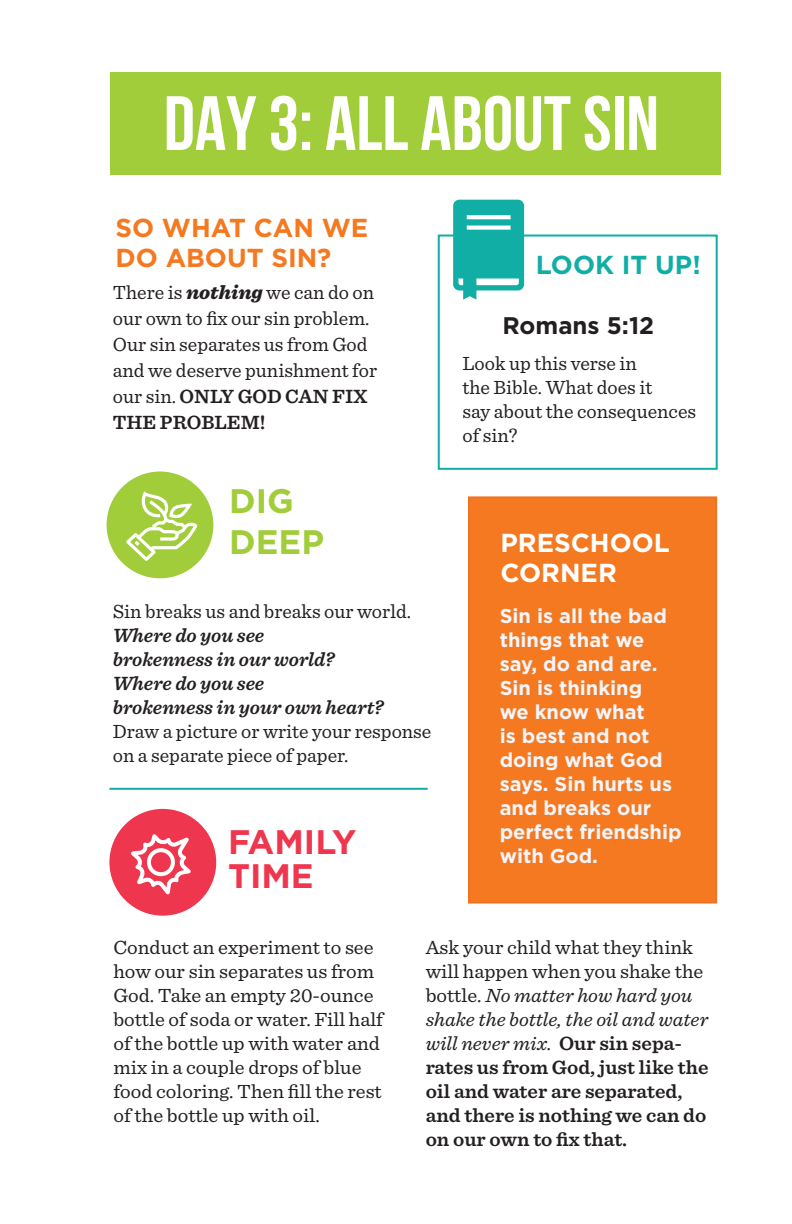
<style>
.page{position:relative;width:792px;height:1224px;background:#fff}
.page>*{position:absolute;margin:0;border:0;box-sizing:border-box;transform-origin:0 0}
.t1{font:700 76.8px "Bebas Neue";color:#fff}
.t2{font:700 34px/34px "Gotham";color:#ee374e}
.t3{font:700 34px/40.8px "Gotham";color:#a2cd3a}
.t4{font:700 26px/30px "Gotham";color:#f47920}
.t5{font:700 26px/30px "Gotham";color:#fff}
.t6{font:700 26px "Gotham";color:#11aea6}
.t7{font:700 24px "Gotham";color:#231f20}
.t8{font:20px/26px "Sentinel";color:#231f20}
.t9{font:600 20px/24px "Sentinel";color:#231f20;scale:1.04 1}
.t10{font:20px/24px "Sentinel";color:#231f20;scale:1.04 1}
.t11{font:700 20px/24px "Gotham";color:#f5f5fa}
.t12{font:italic 600 20px/24px "Sentinel";color:#231f20}
.s1{font-weight:900;font-style:italic}
.s2{font-weight:600}
.s3{font-weight:400}
.s4{font-weight:400;font-style:italic}
</style>
<div class="page">
<div style="left:110px;top:73px;width:610px;height:102px;background:#a2cd3a"></div>
<div style="left:438px;top:235px;width:280px;height:235px;border:2px solid #11aea6"></div>
<div style="left:107px;top:472px;width:106px;height:106px;background:#a2cd3a;border-radius:50%"></div>
<svg style="left:123px;top:491px;width:76px;height:73px"></svg>
<svg style="left:453px;top:200px;width:71px;height:100px"></svg>
<div style="left:109px;top:809px;width:107px;height:107px;background:#ee374e;border-radius:50%"></div>
<div style="left:469px;top:497px;width:247px;height:406px;background:#f47920"></div>
<div style="left:468px;top:496px;width:249px;height:408px;border:2px solid #f36f21"></div>
<svg style="left:124px;top:834px;width:67px;height:68px"></svg>
<div style="left:147px;top:848px;width:28px;height:28px;border:4px solid #fff;border-radius:50%"></div>
<hr style="left:109px;top:788px;width:319px;height:2px;background:#11aea6">
<h1 class="t1" style="left:164px;top:79px;width:497px">DAY 3: ALL ABOUT SIN</h1>
<h3 class="t4" style="left:115px;top:214px;width:254px">SO WHAT CAN WE<br>DO ABOUT SIN?</h3>
<p class="t8" style="left:113px;top:280px;width:266px">There is <span class="s1">nothing</span> we can do on our own to fix our sin problem.<br>Our sin separates us from God and we deserve punishment for our sin. <span class="s2">ONLY GOD CAN FIX<br>THE PROBLEM!</span></p>
<h2 class="t3" style="left:229px;top:483px;width:96px">DIG<br>DEEP</h2>
<p class="t8" style="left:113px;top:599px;width:300px">Sin breaks us and breaks our world.</p>
<p class="t12" style="left:113px;top:624px;width:272px">Where do you see<br>brokenness in our world?<br>Where do you see<br>brokenness in your own heart?</p>
<p class="t8" style="left:113px;top:720px;width:320px;line-height:24px">Draw a picture or write your response on a separate piece of paper.</p>
<h2 class="t2" style="left:228px;top:827px;width:130px">FAMILY<br>TIME</h2>
<h3 class="t6" style="left:536px;top:254px;width:166px">LOOK IT UP!</h3>
<p class="t7" style="left:503px;top:314px;width:153px">Romans 5:12</p>
<p class="t8" style="left:462px;top:352px;width:235px;line-height:24px">Look up this verse in<br>the Bible. What does it<br>say about the consequences of sin?</p>
<h3 class="t5" style="left:501px;top:529px;width:171px">PRESCHOOL<br>CORNER</h3>
<p class="t11" style="left:500px;top:605px;width:183px">Sin is all the bad things that we say, do and are.<br>Sin is thinking<br>we know what<br>is best and not doing what God says. Sin hurts us and breaks our perfect friendship with God.</p>
<p class="t10" style="left:113px;top:936px;width:261px">Conduct an experiment to see how our sin separates us from<br>God. Take an empty 20-ounce bottle of soda or water. Fill half of the bottle up with water and mix in a couple drops of blue food coloring. Then fill the rest of the bottle up with oil.</p>
<p class="t9" style="left:426px;top:936px;width:273px"><span class="s3">Ask your child what they think will happen when you shake the bottle.</span> <span class="s4">No matter how hard you shake the bottle, the oil and water will never mix.</span> Our sin sepa&shy;rates us from God, just like the oil and water are separated, and there is nothing we can do on our own to fix that.</p>
</div>
